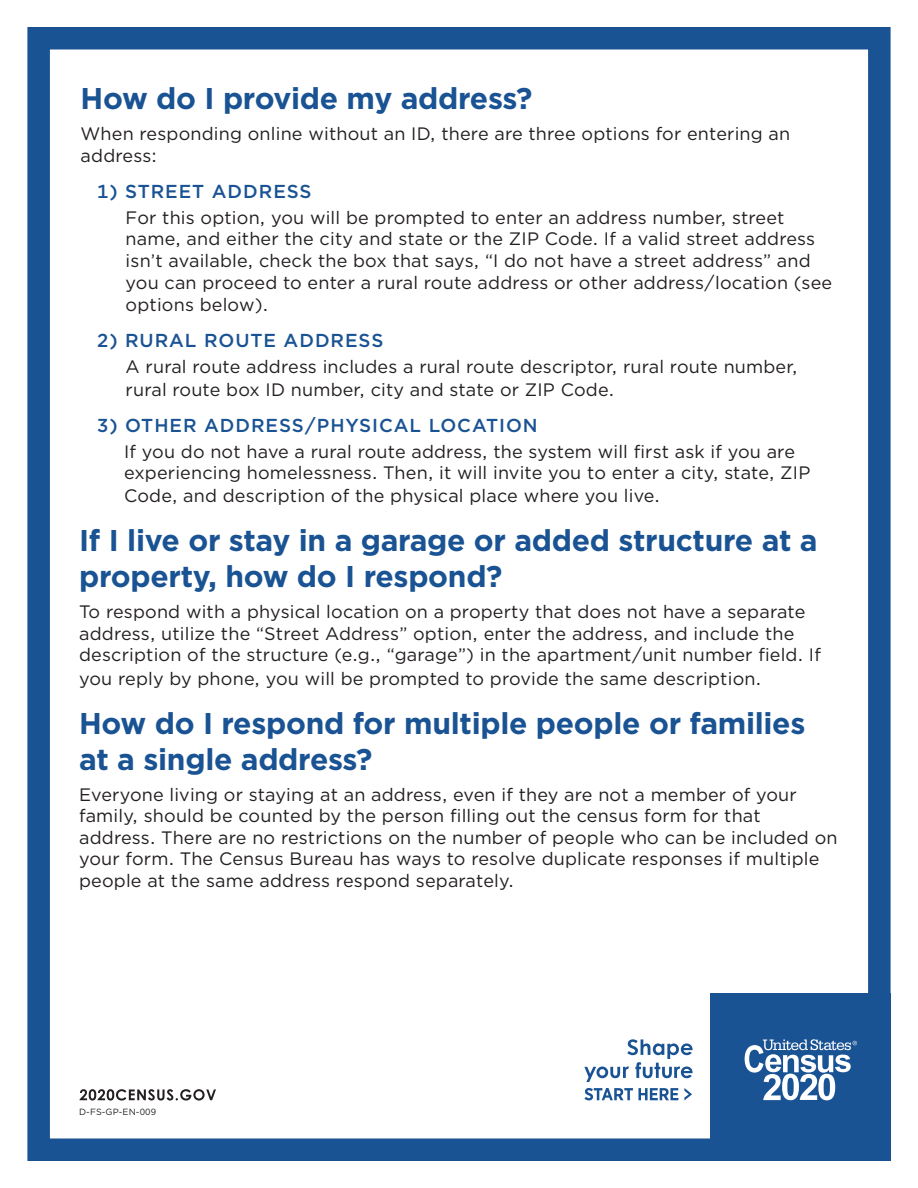
<style>
.page{position:relative;width:918px;height:1188px;background:#fff}
.page>*{position:absolute;margin:0;border:0;box-sizing:border-box;transform-origin:0 0}
.Title-C{font:700 30px/36px "Gotham";letter-spacing:-.01em;color:#1a5393}
.Title-C-2{font:500 18.75px "Gotham";letter-spacing:.05em;color:#1a5393}
.Title-C-3{font:18px/21.6px "Gotham";letter-spacing:.01em;color:#231f20}
.Title-C-4{font:9px "Gotham";letter-spacing:.01em;color:#231f20}
</style>
<div class="page">
<div style="left:27px;top:27px;width:864px;height:1134px;border:22px solid #1a5393"></div>
<div style="left:710px;top:994px;width:181px;height:167px;background:#1a5393"></div>
<svg style="left:745px;top:1039px;width:112px;height:61px"></svg>
<svg style="left:584px;top:1088px;width:94px;height:12px"></svg>
<svg style="left:684px;top:1088px;width:8px;height:12px"></svg>
<svg style="left:584px;top:1039px;width:109px;height:43px"></svg>
<svg style="left:80px;top:1089px;width:136px;height:12px"></svg>
<p class="Title-C" style="left:81px;top:81px;width:453px">How do I provide my address?</p>
<p class="Title-C-3" style="left:81px;top:123px;width:711px">When responding online without an ID, there are three options for entering an address:</p>
<p class="Title-C-2" style="left:97px;top:179px;width:216px">1) STREET ADDRESS</p>
<p class="Title-C-3" style="left:126px;top:206px;width:708px">For this option, you will be prompted to enter an address number, street name, and either the city and state or the ZIP Code. If a valid street address isn’t available, check the box that says, “I do not have a street address” and you can proceed to enter a rural route address or other address/location (see options below).</p>
<p class="Title-C-2" style="left:97px;top:328px;width:288px">2) RURAL ROUTE ADDRESS</p>
<p class="Title-C-3" style="left:126px;top:355px;width:674px;line-height:22.5px">A rural route address includes a rural route descriptor, rural route number, rural route box ID number, city and state or ZIP Code.</p>
<p class="Title-C-2" style="left:97px;top:413px;width:442px">3) OTHER ADDRESS/PHYSICAL LOCATION</p>
<p class="Title-C-3" style="left:124px;top:440px;width:688px;line-height:22px">If you do not have a rural route address, the system will first ask if you are experiencing homelessness. Then, it will invite you to enter a city, state, ZIP<br>Code, and description of the physical place where you live.</p>
<p class="Title-C" style="left:79px;top:523px;width:740px">If I live or stay in a garage or added structure at a property, how do I respond?</p>
<p class="Title-C-3" style="left:79px;top:600px;width:743px">To respond with a physical location on a property that does not have a separate address, utilize the “Street Address” option, enter the address, and include the description of the structure (e.g., “garage”) in the apartment/unit number field. If</p>
<p class="Title-C-3" style="left:79px;top:667px;width:683px">you reply by phone, you will be prompted to provide the same description.</p>
<p class="Title-C" style="left:79px;top:705px;width:728px">How do I respond for multiple people or families at a single address?</p>
<p class="Title-C-3" style="left:79px;top:783px;width:760px">Everyone living or staying at an address, even if they are not a member of your family, should be counted by the person filling out the census form for that address. There are no restrictions on the number of people who can be included on your form. The Census Bureau has ways to resolve duplicate responses if multiple people at the same address respond separately.</p>
<p class="Title-C-4" style="left:79px;top:1106px;width:78px">D-FS-GP-EN-009</p>
</div>
